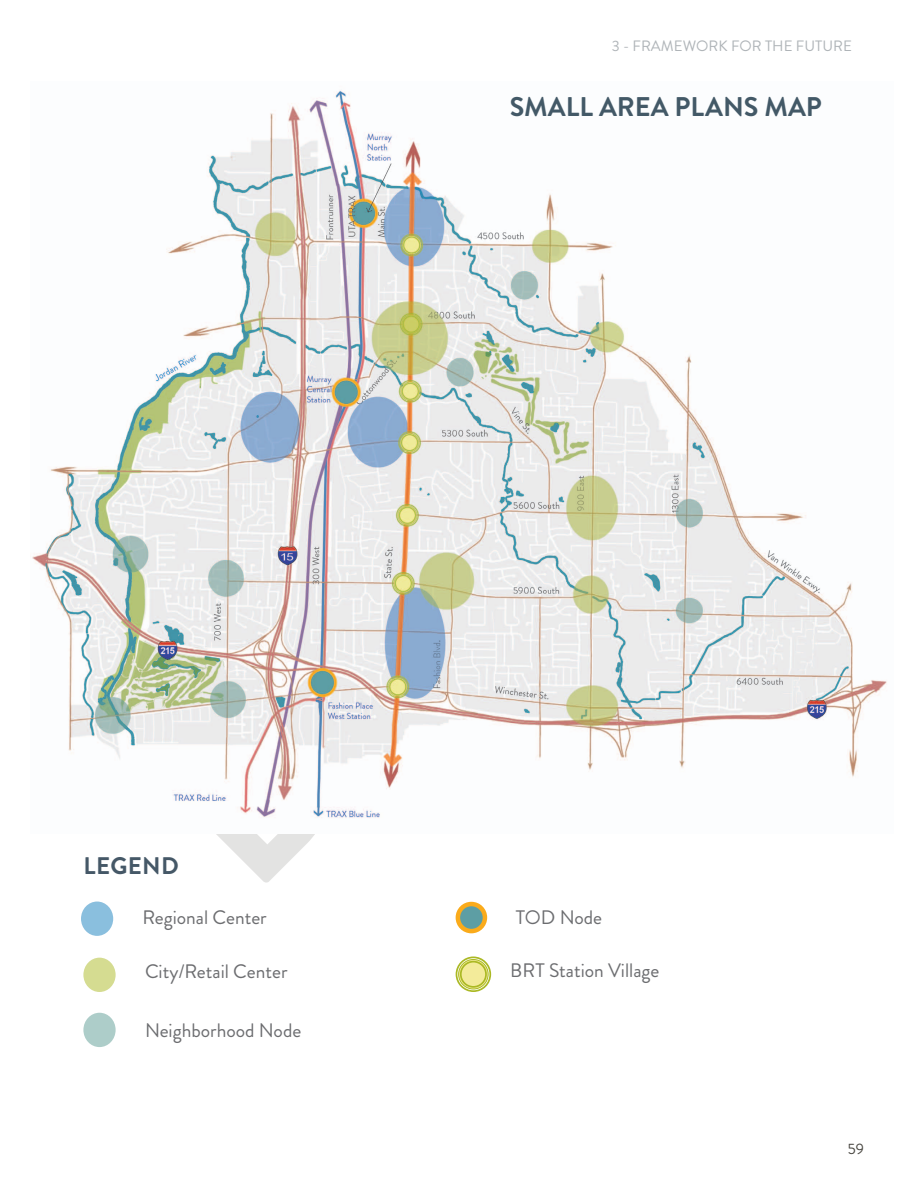
<style>
.page{position:relative;width:918px;height:1188px;background:#fff}
.page>*{position:absolute;margin:0;border:0;box-sizing:border-box;transform-origin:0 0}
.t1{font:700 27px "Brandon Grotesque";color:#435967}
.t2{font:700 24px "Brandon Grotesque";letter-spacing:.015em;color:#455867}
.t3{font:19.5px "Brandon Grotesque";color:#6c6d70}
.t4{font:15px "Brandon Grotesque";color:#afb4b8}
.t5{font:15px "Brandon Grotesque";color:#47453f}
</style>
<div class="page">
<img style="left:32px;top:90px;width:855px;height:728px">
<div style="left:81px;top:902px;width:32px;height:34px;background:#8abfde;border-radius:50%"></div>
<div style="left:83px;top:958px;width:33px;height:34px;background:#d5dc91;border-radius:50%"></div>
<div style="left:83px;top:1013px;width:33px;height:34px;background:#adcdc9;border-radius:50%"></div>
<svg style="left:458px;top:904px;width:27px;height:27px"></svg>
<div style="left:456px;top:902px;width:31px;height:31px;border:4px solid #faab1b;border-radius:50%"></div>
<svg style="left:459px;top:959px;width:29px;height:30px"></svg>
<div style="left:456px;top:956px;width:35px;height:36px;border:2px solid #abb924;border-radius:50%"></div>
<div style="left:458px;top:959px;width:31px;height:30px;border:1px solid #abb924;border-radius:50%"></div>
<div style="left:460px;top:961px;width:27px;height:27px;border:2px solid #abb924;border-radius:50%"></div>
<p class="t4" style="left:612px;top:35px;width:242px">3 - FRAMEWORK FOR THE FUTURE</p>
<p class="t1" style="left:510px;top:88px;width:314px">SMALL AREA PLANS MAP</p>
<p class="t2" style="left:84px;top:849px;width:97px">LEGEND</p>
<p class="t3" style="left:143px;top:904px;width:126px">Regional Center</p>
<p class="t3" style="left:145px;top:958px;width:144px">City/Retail Center</p>
<p class="t3" style="left:145px;top:1017px;width:158px">Neighborhood Node</p>
<p class="t3" style="left:516px;top:904px;width:88px">TOD Node</p>
<p class="t3" style="left:510px;top:957px;width:151px">BRT Station Village</p>
<p class="t5" style="left:848px;top:1138px;width:18px">59</p>
</div>
